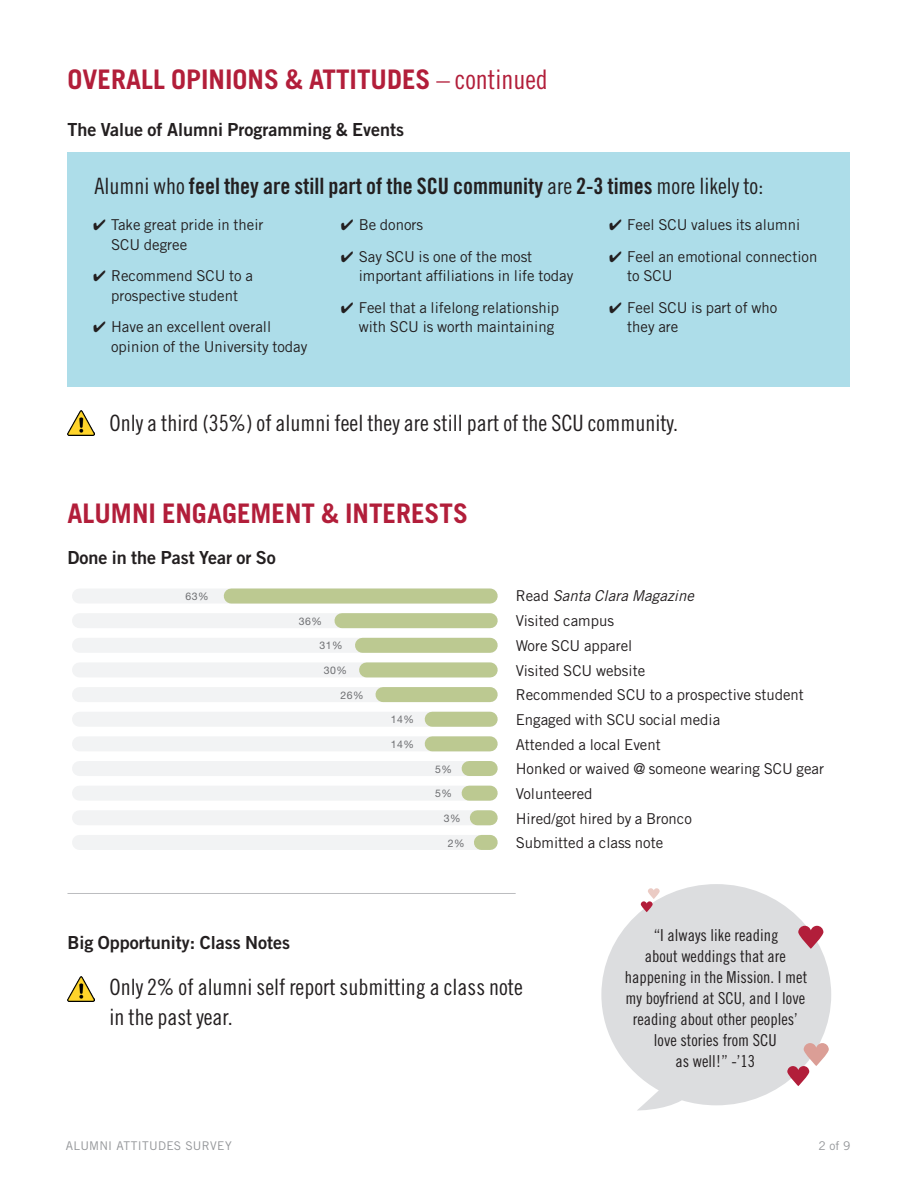
<style>
.page{position:relative;width:918px;height:1188px;background:#fff}
.page>*{position:absolute;margin:0;border:0;box-sizing:border-box;transform-origin:0 0}
.Section_Header{font:700 27px "Trade Gothic";color:#b21e3a}
.Large_Thin{font:22.5px/30px "Trade Gothic Cond Eighteen";color:#231f20}
.Large_Thin-2{font:22.5px "Trade Gothic Bold Cond Twenty";color:#231f20}
.Black_Bold_Title{font:18px "Trade Gothic Bold Two";color:#231f20}
.t1{font:16.5px/21px "Trade Gothic Cond Eighteen";color:#231f20;text-align:center}
.body_text{font:15px/19.5px "Trade Gothic";color:#231f20}
.body_text-2{font:italic 15px "Trade Gothic";letter-spacing:.005em;color:#231f20}
.t2{font:12px "Trade Gothic";letter-spacing:.02em;color:#939598}
.Grey_Number_Label{font:10.5px "Helvetica Neue";letter-spacing:.05em;color:#6c6d70}
.s1{font-family:"Trade Gothic Cond Eighteen";font-weight:400}
.s2{font-family:"Trade Gothic Cond Eighteen"}
.s3{font-style:normal}
</style>
<div class="page">
<div style="left:68px;top:152px;width:782px;height:235px;background:#addde9"></div>
<div style="left:80px;top:589px;width:410px;height:15px;background:#f2f3f4"></div>
<div style="left:231px;top:589px;width:259px;height:15px;background:#bcc991"></div>
<div style="left:80px;top:613px;width:410px;height:15px;background:#f2f3f4"></div>
<div style="left:342px;top:613px;width:148px;height:15px;background:#bcc991"></div>
<div style="left:80px;top:638px;width:410px;height:15px;background:#f2f3f4"></div>
<div style="left:362px;top:638px;width:128px;height:15px;background:#bcc991"></div>
<div style="left:80px;top:662px;width:410px;height:15px;background:#f2f3f4"></div>
<div style="left:367px;top:662px;width:123px;height:15px;background:#bcc991"></div>
<div style="left:80px;top:687px;width:410px;height:15px;background:#f2f3f4"></div>
<div style="left:383px;top:687px;width:107px;height:15px;background:#bcc991"></div>
<div style="left:80px;top:712px;width:410px;height:15px;background:#f2f3f4"></div>
<div style="left:432px;top:712px;width:58px;height:15px;background:#bcc991"></div>
<div style="left:80px;top:736px;width:410px;height:15px;background:#f2f3f4"></div>
<div style="left:432px;top:736px;width:58px;height:15px;background:#bcc991"></div>
<div style="left:80px;top:761px;width:410px;height:15px;background:#f2f3f4"></div>
<div style="left:469px;top:761px;width:21px;height:15px;background:#bcc991"></div>
<div style="left:80px;top:786px;width:410px;height:15px;background:#f2f3f4"></div>
<div style="left:469px;top:786px;width:21px;height:15px;background:#bcc991"></div>
<div style="left:80px;top:810px;width:410px;height:15px;background:#f2f3f4"></div>
<div style="left:477px;top:810px;width:13px;height:15px;background:#bcc991"></div>
<div style="left:80px;top:835px;width:410px;height:15px;background:#f2f3f4"></div>
<div style="left:481px;top:835px;width:9px;height:15px;background:#bcc991"></div>
<svg style="left:601px;top:884px;width:230px;height:227px;fill:#dcdddf"></svg>
<svg style="left:798px;top:926px;width:25px;height:23px"></svg>
<svg style="left:641px;top:888px;width:19px;height:24px"></svg>
<svg style="left:787px;top:1043px;width:42px;height:43px"></svg>
<img style="left:68px;top:410px;width:27px;height:25px">
<img style="left:68px;top:977px;width:27px;height:25px">
<hr style="left:68px;top:893px;width:448px;height:1px;background:#bcbdc0">
<p class="Section_Header" style="left:68px;top:62px;width:482px">OVERALL OPINIONS &amp; ATTITUDES <span class="s1">– continued</span></p>
<p class="Black_Bold_Title" style="left:68px;top:118px;width:338px">The Value of Alumni Programming &amp; Events</p>
<p class="Large_Thin-2" style="left:95px;top:173px;width:670px"><span class="s2">Alumni who</span> feel they are still part of the SCU community <span class="s2">are</span> 2-3 times <span class="s2">more likely to:</span></p>
<p class="body_text" style="left:111px;top:215px;width:154px;text-indent:-18px">✔ Take great pride in their<br>SCU degree</p>
<p class="body_text" style="left:93px;top:266px;width:161px;text-align:center">✔ Recommend SCU to a prospective student</p>
<p class="body_text" style="left:111px;top:317px;width:198px;text-indent:-18px">✔ Have an excellent overall opinion of the University today</p>
<p class="body_text" style="left:609px;top:215px;width:192px">✔ Feel SCU values its alumni</p>
<p class="body_text" style="left:627px;top:247px;width:192px;text-indent:-18px">✔ Feel an emotional connection to SCU</p>
<p class="body_text" style="left:627px;top:298px;width:151px;text-indent:-18px">✔ Feel SCU is part of who they are</p>
<p class="body_text" style="left:341px;top:215px;width:84px">✔ Be donors</p>
<p class="body_text" style="left:359px;top:247px;width:216px;text-indent:-18px">✔ Say SCU is one of the most important affiliations in life today</p>
<p class="body_text" style="left:359px;top:298px;width:202px;text-indent:-18px">✔ Feel that a lifelong relationship with SCU is worth maintaining</p>
<p class="Large_Thin" style="left:109px;top:407px;width:570px">Only a third (35%) of alumni feel they are still part of the SCU community.</p>
<p class="Section_Header" style="left:68px;top:497px;width:402px">ALUMNI ENGAGEMENT &amp; INTERESTS</p>
<p class="Black_Bold_Title" style="left:68px;top:546px;width:210px">Done in the Past Year or So</p>
<p class="Grey_Number_Label" style="left:186px;top:590px;width:25px">63%</p>
<p class="body_text-2" style="left:516px;top:586px;width:180px"><span class="s3">Read</span> Santa Clara Magazine</p>
<p class="Grey_Number_Label" style="left:299px;top:615px;width:25px">36%</p>
<p class="body_text" style="left:516px;top:611px;width:100px">Visited campus</p>
<p class="Grey_Number_Label" style="left:319px;top:639px;width:25px">31%</p>
<p class="body_text" style="left:516px;top:636px;width:118px">Wore SCU apparel</p>
<p class="Grey_Number_Label" style="left:324px;top:664px;width:25px">30%</p>
<p class="body_text" style="left:516px;top:660px;width:131px">Visited SCU website</p>
<p class="Grey_Number_Label" style="left:341px;top:689px;width:25px">26%</p>
<p class="body_text" style="left:516px;top:685px;width:290px">Recommended SCU to a prospective student</p>
<p class="Grey_Number_Label" style="left:391px;top:713px;width:25px">14%</p>
<p class="body_text" style="left:516px;top:710px;width:206px">Engaged with SCU social media</p>
<p class="Grey_Number_Label" style="left:391px;top:738px;width:25px">14%</p>
<p class="body_text" style="left:516px;top:734px;width:147px">Attended a local Event</p>
<p class="Grey_Number_Label" style="left:435px;top:763px;width:18px">5%</p>
<p class="body_text" style="left:516px;top:759px;width:310px">Honked or waived @ someone wearing SCU gear</p>
<p class="Grey_Number_Label" style="left:435px;top:787px;width:18px">5%</p>
<p class="body_text" style="left:516px;top:784px;width:78px">Volunteered</p>
<p class="Grey_Number_Label" style="left:444px;top:812px;width:18px">3%</p>
<p class="body_text" style="left:516px;top:808px;width:178px">Hired/got hired by a Bronco</p>
<p class="Grey_Number_Label" style="left:448px;top:837px;width:18px">2%</p>
<p class="body_text" style="left:516px;top:833px;width:149px">Submitted a class note</p>
<p class="Black_Bold_Title" style="left:68px;top:931px;width:224px">Big Opportunity: Class Notes</p>
<p class="Large_Thin" style="left:109px;top:971px;width:415px">Only 2% of alumni self report submitting a class note in the past year.</p>
<p class="t1" style="left:625px;top:924px;width:184px">“I always like reading<br>about weddings that are happening in the Mission. I met my boyfriend at SCU, and I love reading about other peoples’ love stories from SCU<br>as well!” -’13</p>
<p class="t2" style="left:66px;top:1138px;width:167px">ALUMNI ATTITUDES SURVEY</p>
<p class="t2" style="left:819px;top:1138px;width:33px">2 of 9</p>
</div>
